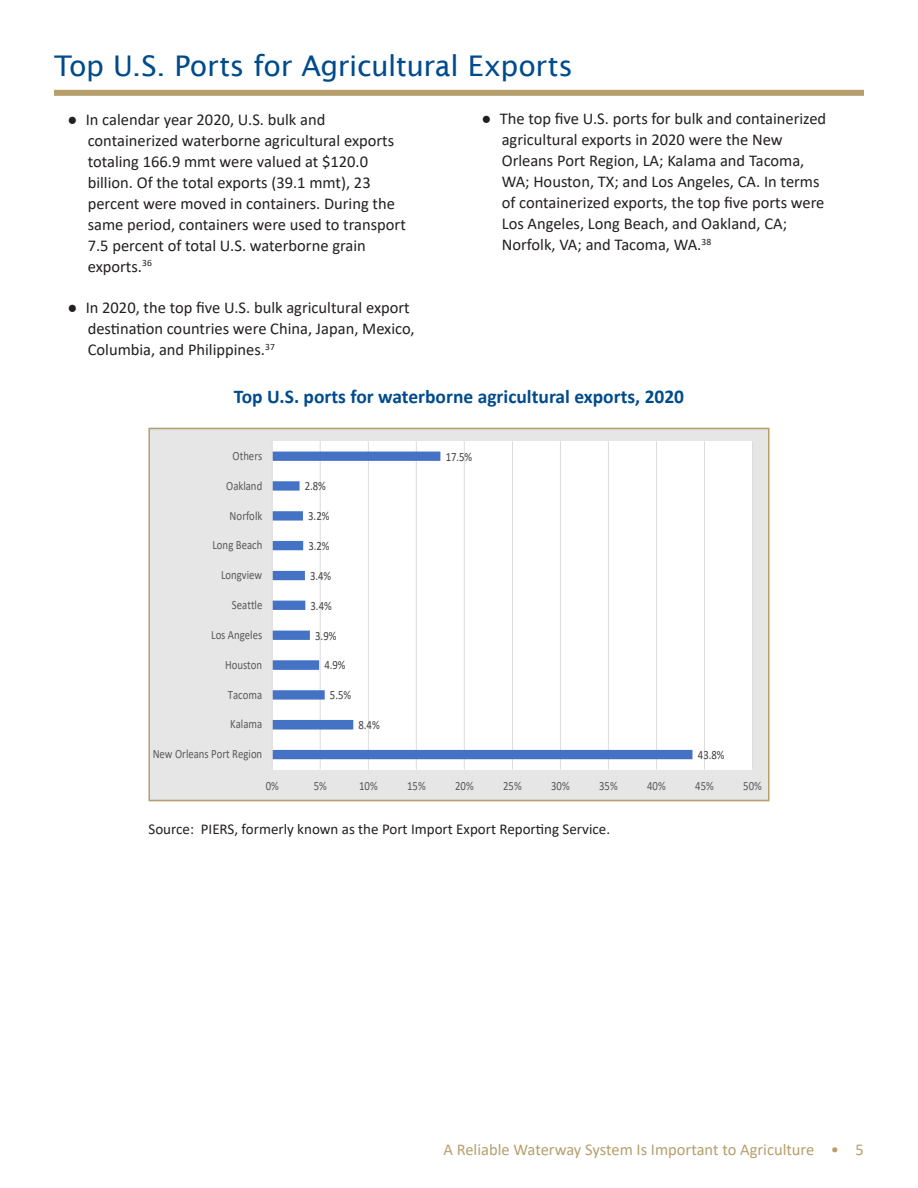
<style>
.page{position:relative;width:918px;height:1188px;background:#fff}
.page>*{position:absolute;margin:0;border:0;box-sizing:border-box;transform-origin:0 0}
.Heading_2{font:28.5px "Lucida Sans";letter-spacing:-.01em;color:#004b8c}
.Table__Title{font:700 19.5px "Calibri";color:#004b8c}
.t1{font:16.5px/21px "Calibri";color:#231f20}
.t2{font:16.5px "Calibri";color:#b69f6d}
.Table__Footnote__Sou{font:15px "Calibri";color:#231f20}
.t3{font:12.6px "Calibri";color:#595959;scale:.85 1}
.t4{font:12.6px "Calibri";color:#404040;scale:.85 1}
.s1{font-family:"Century Gothic"}
</style>
<div class="page">
<div style="left:54px;top:90px;width:810px;height:6px;background:#b69f6d"></div>
<svg style="left:151px;top:431px;width:616px;height:367px"></svg>
<div style="left:148px;top:428px;width:622px;height:373px;border:2px solid #b69f6d"></div>
<h2 class="Heading_2" style="left:54px;top:50px;width:520px">Top U.S. Ports for Agricultural Exports</h2>
<p class="t1" style="left:88px;top:108px;width:320px;text-indent:-20px"><span class="s1">●</span> In calendar year 2020, U.S. bulk and containerized waterborne agricultural exports totaling 166.9 mmt were valued at $120.0 billion. Of the total exports (39.1 mmt), 23 percent were moved in containers. During the same period, containers were used to transport 7.5 percent of total U.S. waterborne grain exports.<sup>36</sup></p>
<p class="t1" style="left:88px;top:297px;width:328px;text-indent:-20px"><span class="s1">●</span> In 2020, the top five U.S. bulk agricultural export destination countries were China, Japan, Mexico,<br>Columbia, and Philippines.<sup>37</sup></p>
<p class="t1" style="left:502px;top:108px;width:326px;text-indent:-20px"><span class="s1">●</span> The top five U.S. ports for bulk and containerized agricultural exports in 2020 were the New Orleans Port Region, LA; Kalama and Tacoma, WA; Houston, TX; and Los Angeles, CA. In terms of containerized exports, the top five ports were Los Angeles, Long Beach, and Oakland, CA; Norfolk, VA; and Tacoma, WA.<sup>38</sup></p>
<p class="Table__Title" style="left:234px;top:383px;width:452px">Top U.S. ports for waterborne agricultural exports, 2020</p>
<p class="t3" style="left:233px;top:447px;width:36px">Others</p>
<p class="t4" style="left:446px;top:448px;width:33px">17.5%</p>
<p class="t3" style="left:226px;top:477px;width:44px">Oakland</p>
<p class="t4" style="left:305px;top:478px;width:26px">2.8%</p>
<p class="t3" style="left:230px;top:507px;width:40px">Norfolk</p>
<p class="t4" style="left:308px;top:507px;width:26px">3.2%</p>
<p class="t3" style="left:212px;top:537px;width:60px">Long Beach</p>
<p class="t4" style="left:308px;top:537px;width:26px">3.2%</p>
<p class="t3" style="left:221px;top:566px;width:50px">Longview</p>
<p class="t4" style="left:310px;top:567px;width:26px">3.4%</p>
<p class="t3" style="left:232px;top:596px;width:37px">Seattle</p>
<p class="t4" style="left:311px;top:597px;width:26px">3.4%</p>
<p class="t3" style="left:211px;top:626px;width:62px">Los Angeles</p>
<p class="t4" style="left:315px;top:627px;width:26px">3.9%</p>
<p class="t3" style="left:225px;top:656px;width:45px">Houston</p>
<p class="t4" style="left:324px;top:657px;width:26px">4.9%</p>
<p class="t3" style="left:228px;top:686px;width:42px">Tacoma</p>
<p class="t4" style="left:330px;top:686px;width:26px">5.5%</p>
<p class="t3" style="left:230px;top:716px;width:39px">Kalama</p>
<p class="t4" style="left:358px;top:716px;width:26px">8.4%</p>
<p class="t3" style="left:153px;top:745px;width:130px">New Orleans Port Region</p>
<p class="t4" style="left:698px;top:746px;width:33px">43.8%</p>
<p class="t3" style="left:266px;top:777px;width:17px">0%</p>
<p class="t3" style="left:314px;top:777px;width:17px">5%</p>
<p class="t3" style="left:359px;top:777px;width:23px">10%</p>
<p class="t3" style="left:407px;top:777px;width:23px">15%</p>
<p class="t3" style="left:455px;top:777px;width:23px">20%</p>
<p class="t3" style="left:503px;top:777px;width:23px">25%</p>
<p class="t3" style="left:551px;top:777px;width:23px">30%</p>
<p class="t3" style="left:599px;top:777px;width:23px">35%</p>
<p class="t3" style="left:647px;top:777px;width:23px">40%</p>
<p class="t3" style="left:695px;top:777px;width:23px">45%</p>
<p class="t3" style="left:743px;top:777px;width:23px">50%</p>
<p class="Table__Footnote__Sou" style="left:148px;top:818px;width:463px">Source: PIERS, formerly known as the Port Import Export Reporting Service.</p>
<p class="t2" style="left:443px;top:1138px;width:422px">A Reliable Waterway System Is Important to Agriculture • 5</p>
</div>
